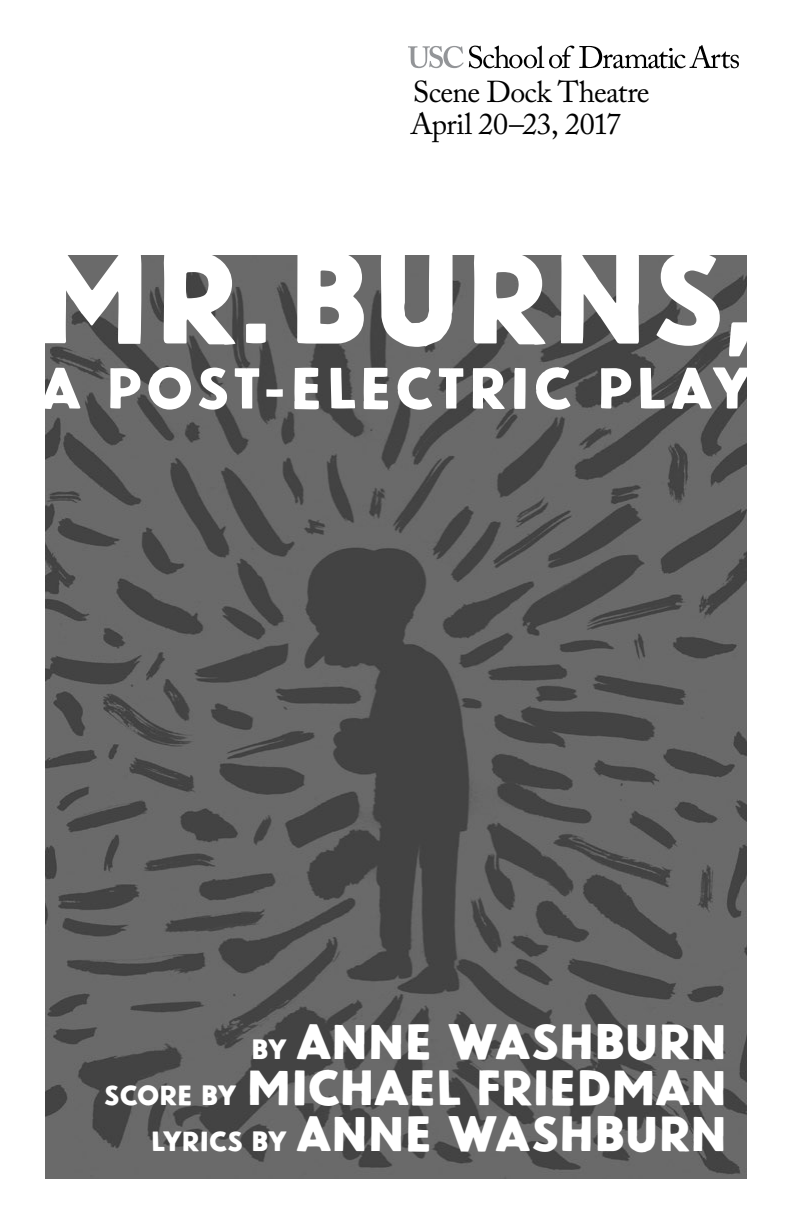
<style>
.page{position:relative;width:792px;height:1224px;background:#fff}
.page>*{position:absolute;margin:0;border:0;box-sizing:border-box;transform-origin:0 0}
.t1{font:131.2px "Newcastle Basic Clean";letter-spacing:-.025em;color:#fff}
.t2{font:58.6px "Newcastle Basic Clean";color:#fff}
.t3{font:50px/46px "Newcastle Basic Clean";letter-spacing:-.065em;color:#fff;text-align:right}
.t4{font:30px/32px "Adobe Caslon Pro";letter-spacing:-.02em;color:#000}
.s1{font-size:28px}
</style>
<div class="page">
<svg style="left:408px;top:45px;width:331px;height:23px"></svg>
<img style="left:45px;top:255px;width:702px;height:924px">
<p class="t4" style="left:410px;top:75px;width:241px">Scene Dock Theatre<br>April 20–23, 2017</p>
<h1 class="t1" style="left:30px;top:200px;width:738px">MR. BURNS,</h1>
<p class="t2" style="left:38px;top:345px;width:718px">A POST−ELECTRIC PLAY</p>
<p class="t3" style="left:103px;top:1019px;width:627px"><span class="s1">BY</span> ANNE WASHBURN<br><span class="s1">SCORE BY</span> MICHAEL FRIEDMAN<br><span class="s1">LYRICS BY</span> ANNE WASHBURN</p>
</div>
